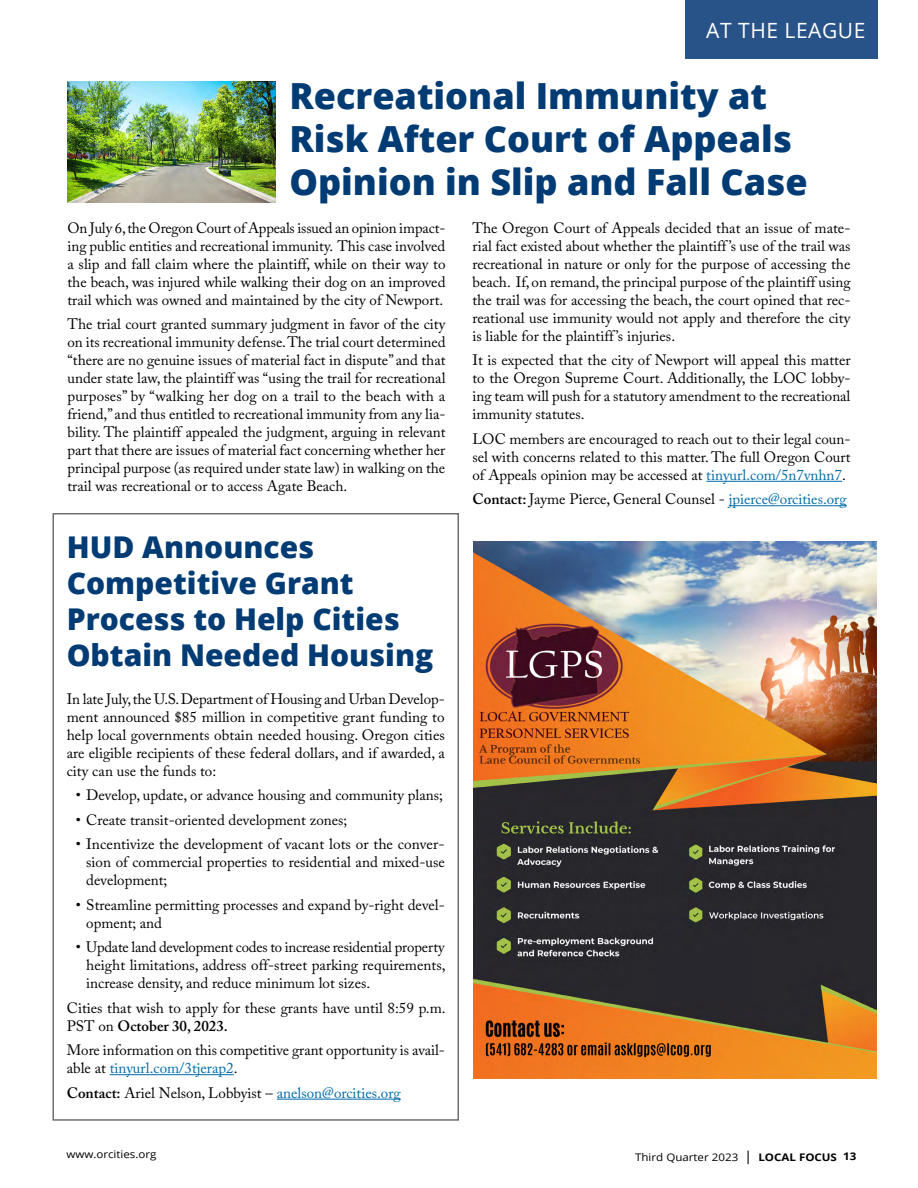
<style>
.page{position:relative;width:918px;height:1188px;background:#fff}
.page>*{position:absolute;margin:0;border:0;box-sizing:border-box;transform-origin:0 0}
.Body_text{font:800 36px/43.2px "Open Sans";color:#003b74}
.Body_text-2{font:800 30px/36px "Open Sans";color:#003b74}
.Body_text-3{font:21px "Open Sans";letter-spacing:.025em;color:#fff}
.Body_text-4{font:15px/18px "Adobe Caslon Pro";color:#000;text-align:justify}
.t1{font:10.5px "Open Sans";color:#000;scale:1.1 1}
.s1{color:#006ba7}
.s2{font-weight:600}
.s3{font-size:13.5px}
.s4{font-weight:700}
</style>
<div class="page">
<hr style="left:706px;top:481px;width:136px;height:1px;background:#006ba7">
<hr style="left:729px;top:505px;width:118px;height:1px;background:#006ba7">
<img style="left:68px;top:81px;width:208px;height:121px">
<hr style="left:110px;top:1074px;width:124px;height:1px;background:#006ba7">
<hr style="left:277px;top:1099px;width:124px;height:1px;background:#006ba7">
<div style="left:685px;top:0;width:193px;height:58px;background:#285389"></div>
<img style="left:474px;top:542px;width:402px;height:536px">
<div style="left:52px;top:513px;width:407px;height:608px;border:2px solid #6d6e71"></div>
<p class="Body_text-3" style="left:706px;top:16px;width:161px">AT THE LEAGUE</p>
<p class="Body_text" style="left:289px;top:72px;width:520px">Recreational Immunity at<br>Risk After Court of Appeals<br>Opinion in Slip and Fall Case</p>
<p class="Body_text-4" style="left:68px;top:219px;width:380px">On July 6, the Oregon Court of Appeals issued an opinion impact&shy;ing public entities and recreational immunity. This case involved a slip and fall claim where the plaintiff, while on their way to the beach, was injured while walking their dog on an improved trail which was owned and maintained by the city of Newport.</p>
<p class="Body_text-4" style="left:68px;top:315px;width:380px">The trial court granted summary judgment in favor of the city on its recreational immunity defense. The trial court determined “there are no genuine issues of material fact in dispute” and that under state law, the plaintiff was “using the trail for recreational purposes” by “walking her dog on a trail to the beach with a friend,” and thus entitled to recreational immunity from any lia&shy;bility. The plaintiff appealed the judgment, arguing in relevant part that there are issues of material fact concerning whether her principal purpose (as required under state law) in walking on the trail was recreational or to access Agate Beach.</p>
<p class="Body_text-4" style="left:472px;top:219px;width:380px">The Oregon Court of Appeals decided that an issue of mate&shy;rial fact existed about whether the plaintiff ’s use of the trail was recreational in nature or only for the purpose of accessing the beach. If, on remand, the principal purpose of the plaintiff using the trail was for accessing the beach, the court opined that rec&shy;reational use immunity would not apply and therefore the city is liable for the plaintiff ’s injuries.</p>
<p class="Body_text-4" style="left:472px;top:351px;width:380px">It is expected that the city of Newport will appeal this matter to the Oregon Supreme Court. Additionally, the LOC lobby&shy;ing team will push for a statutory amendment to the recreational immunity statutes.</p>
<p class="Body_text-4" style="left:472px;top:430px;width:380px">LOC members are encouraged to reach out to their legal coun&shy;sel with concerns related to this matter. The full Oregon Court of Appeals opinion may be accessed at <span class="s1">tinyurl.com/5n7vnhn7</span>.</p>
<p class="Body_text-4" style="left:472px;top:490px;width:376px"><span class="s2">Contact:</span> Jayme Pierce, General Counsel - <span class="s1">jpierce@orcities.org</span></p>
<p class="Body_text-2" style="left:67px;top:528px;width:368px">HUD Announces<br>Competitive Grant<br>Process to Help Cities<br>Obtain Needed Housing</p>
<p class="Body_text-4" style="left:67px;top:690px;width:380px">In late July, the U.S. Department of Housing and Urban Develop&shy;ment announced $85 million in competitive grant funding to help local governments obtain needed housing. Oregon cities are eligible recipients of these federal dollars, and if awarded, a city can use the funds to:</p>
<p class="Body_text-4" style="left:76px;top:786px;width:369px">• Develop, update, or advance housing and community plans;</p>
<p class="Body_text-4" style="left:76px;top:811px;width:273px">• Create transit-oriented development zones;</p>
<p class="Body_text-4" style="left:86px;top:835px;width:360px;text-indent:-10px">• Incentivize the development of vacant lots or the conver&shy;sion of commercial properties to residential and mixed-use development;</p>
<p class="Body_text-4" style="left:86px;top:896px;width:360px;text-indent:-10px">• Streamline permitting processes and expand by-right devel&shy;opment; and</p>
<p class="Body_text-4" style="left:86px;top:938px;width:361px;text-indent:-10px">• Update land development codes to increase residential property height limitations, address off-street parking requirements, increase density, and reduce minimum lot sizes.</p>
<p class="Body_text-4" style="left:67px;top:999px;width:381px">Cities that wish to apply for these grants have until 8:59 p.m.<br>PST on <span class="s2">October 30, 2023.</span></p>
<p class="Body_text-4" style="left:67px;top:1041px;width:380px">More information on this competitive grant opportunity is avail&shy;able at <span class="s1">tinyurl.com/3tjerap2</span>.</p>
<p class="Body_text-4" style="left:67px;top:1083px;width:336px"><span class="s2">Contact:</span> Ariel Nelson, Lobbyist – <span class="s1">anelson@orcities.org</span></p>
<p class="t1" style="left:66px;top:1147px;width:84px">www.orcities.org</p>
<p class="t1" style="left:635px;top:1150px;width:203px">Third Quarter 2023 <span class="s3">|</span> <span class="s4">LOCAL FOCUS 13</span></p>
</div>
